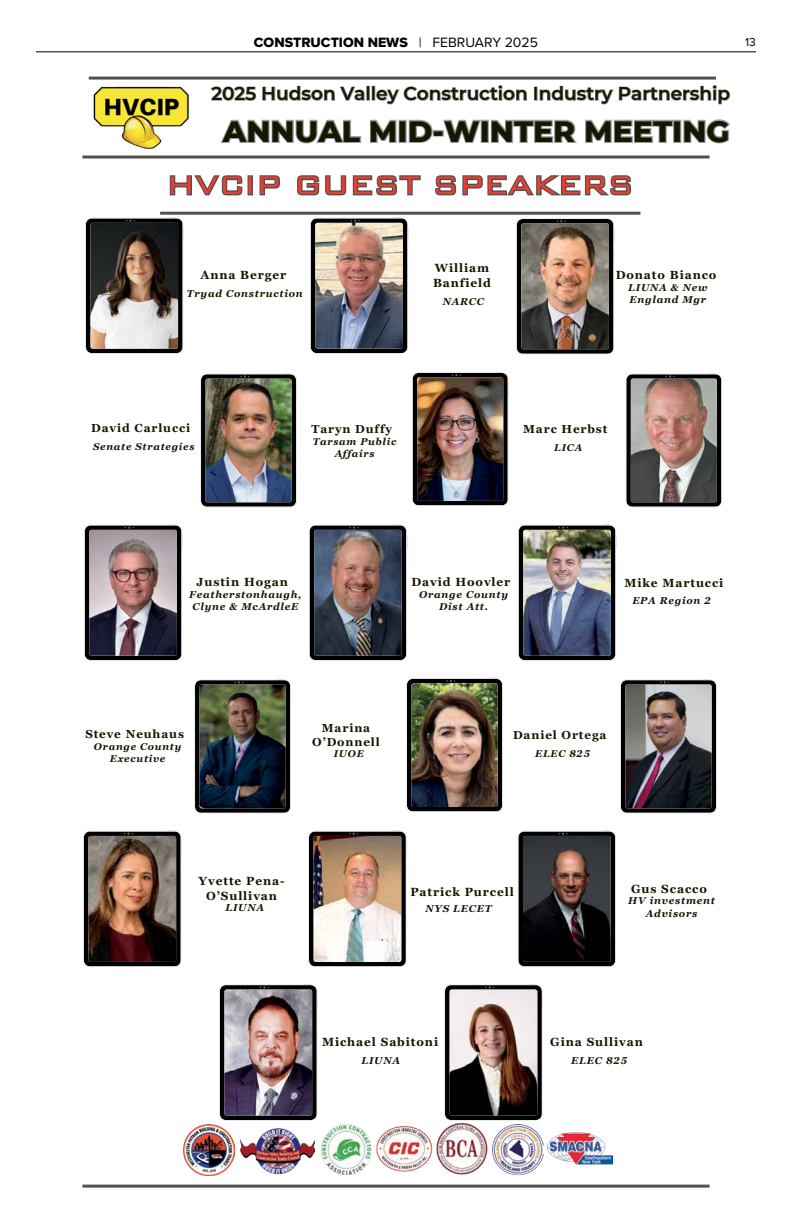
<style>
.page{position:relative;width:792px;height:1224px;background:#fff}
.page>*{position:absolute;margin:0;border:0;box-sizing:border-box;transform-origin:0 0}
.t1{font:300 34px "Bank Gothic BT";color:#ef3c2d}
.t2{font:800 30px "Montserrat";color:#171600}
.t3{font:600 18.5px "Montserrat";color:#171600}
.t4{font:14px "Proxima Nova Extrabld";color:#000}
.t5{font:12px "Proxima Nova";color:#000}
.t6{font:700 11.9px/14.4px "Georgia Pro";letter-spacing:.075em;color:#171600;text-align:center}
.t7{font:700 11.8px/14.3px "Georgia Pro";letter-spacing:.075em;color:#171600}
.t8{font:700 11.6px/14.1px "Georgia Pro";letter-spacing:.075em;color:#171600;text-align:center}
.t9{font:italic 700 10px/12.3px "Georgia Pro";letter-spacing:.075em;color:#171600;text-align:center}
.t10{font:italic 700 9.9px/12.1px "Georgia Pro";letter-spacing:.075em;color:#171600;text-align:center}
.t11{font:italic 700 9.8px/12.1px "Georgia Pro";letter-spacing:.075em;color:#171600;text-align:center}
.s1{font-family:"Proxima Nova"}
</style>
<div class="page">
<hr style="left:36px;top:51px;width:720px;height:1px;background:#000">
<img style="left:93px;top:86px;width:96px;height:63px">
<svg style="left:169px;top:175px;width:462px;height:21px"></svg>
<hr style="left:82px;top:156px;width:628px;height:3px;background:#515153">
<svg style="left:210px;top:85px;width:520px;height:20px"></svg>
<svg style="left:221px;top:119px;width:509px;height:25px"></svg>
<hr style="left:89px;top:77px;width:627px;height:3px;background:#515153">
<hr style="left:82px;top:1185px;width:628px;height:3px;background:#515153">
<img style="left:200px;top:373px;width:97px;height:134px">
<img style="left:626px;top:373px;width:96px;height:134px">
<img style="left:412px;top:372px;width:97px;height:134px">
<img style="left:84px;top:524px;width:99px;height:137px">
<img style="left:518px;top:524px;width:99px;height:137px">
<img style="left:309px;top:524px;width:99px;height:137px">
<img style="left:194px;top:679px;width:97px;height:135px">
<img style="left:620px;top:679px;width:97px;height:135px">
<img style="left:406px;top:678px;width:97px;height:134px">
<img style="left:83px;top:830px;width:99px;height:137px">
<svg style="left:518px;top:830px;width:98px;height:137px;background:#312c2d"></svg>
<img style="left:308px;top:830px;width:99px;height:137px">
<svg style="left:85px;top:217px;width:99px;height:137px;background:#6e6762"></svg>
<img style="left:310px;top:217px;width:99px;height:137px">
<img style="left:219px;top:984px;width:99px;height:137px">
<img style="left:444px;top:984px;width:99px;height:137px">
<hr style="left:160px;top:212px;width:480px;height:3px;background:#515153">
<img style="left:376px;top:1123px;width:112px;height:52px">
<img style="left:547px;top:1133px;width:66px;height:32px">
<img style="left:183px;top:1125px;width:51px;height:50px">
<img style="left:321px;top:1124px;width:51px;height:51px">
<img style="left:493px;top:1124px;width:50px;height:51px">
<img style="left:240px;top:1128px;width:74px;height:46px">
<img style="left:516px;top:218px;width:99px;height:136px">
<h3 class="t4" style="left:254px;top:32px;width:286px">CONSTRUCTION NEWS <span class="s1">| FEBRUARY 2025</span></h3>
<p class="t5" style="left:745px;top:34px;width:12px">13</p>
<h3 class="t3" style="left:211px;top:80px;width:520px">2025 Hudson Valley Construction Industry Partnership</h3>
<h2 class="t2" style="left:223px;top:109px;width:508px">ANNUAL MID-WINTER MEETING</h2>
<h1 class="t1" style="left:166px;top:167px;width:469px">HVCIP GUEST SPEAKERS</h1>
<p class="t7" style="left:200px;top:269px;width:87px">Anna Berger</p>
<p class="t9" style="left:187px;top:288px;width:117px">Tryad Construction</p>
<p class="t7" style="left:433px;top:261px;width:59px">William<br>Banfield</p>
<p class="t9" style="left:443px;top:295px;width:43px">NARCC</p>
<p class="t7" style="left:616px;top:269px;width:102px">Donato Bianco</p>
<p class="t9" style="left:628px;top:282px;width:81px;text-align:left">LIUNA &amp; New<br>England Mgr</p>
<p class="t8" style="left:91px;top:422px;width:101px">David Carlucci</p>
<p class="t11" style="left:93px;top:441px;width:103px">Senate Strategies</p>
<p class="t8" style="left:312px;top:423px;width:82px">Taryn Duffy</p>
<p class="t11" style="left:313px;top:436px;width:85px">Tarsam Public<br>Affairs</p>
<p class="t8" style="left:523px;top:423px;width:86px">Marc Herbst</p>
<p class="t11" style="left:554px;top:442px;width:29px">LICA</p>
<p class="t7" style="left:197px;top:576px;width:93px">Justin Hogan</p>
<p class="t9" style="left:189px;top:589px;width:114px">Featherstonhaugh,<br>Clyne &amp; McArdleE</p>
<p class="t7" style="left:411px;top:576px;width:100px">David Hoovler</p>
<p class="t9" style="left:419px;top:589px;width:90px">Orange County<br>Dist Att.</p>
<p class="t7" style="left:625px;top:576px;width:101px">Mike Martucci</p>
<p class="t9" style="left:632px;top:595px;width:80px">EPA Region 2</p>
<p class="t8" style="left:85px;top:728px;width:100px">Steve Neuhaus</p>
<p class="t10" style="left:94px;top:741px;width:89px">Orange County<br>Executive</p>
<p class="t8" style="left:312px;top:722px;width:69px">Marina<br>O’Donnell</p>
<p class="t10" style="left:334px;top:748px;width:32px">IUOE</p>
<p class="t8" style="left:513px;top:729px;width:95px">Daniel Ortega</p>
<p class="t10" style="left:535px;top:748px;width:56px">ELEC 825</p>
<p class="t6" style="left:199px;top:875px;width:87px">Yvette Pena-<br>O’Sullivan</p>
<p class="t9" style="left:225px;top:901px;width:40px">LIUNA</p>
<p class="t6" style="left:410px;top:885px;width:105px">Patrick Purcell</p>
<p class="t9" style="left:426px;top:902px;width:68px">NYS LECET</p>
<p class="t6" style="left:631px;top:882px;width:77px">Gus Scacco</p>
<p class="t9" style="left:628px;top:895px;width:88px">HV investment<br>Advisors</p>
<p class="t6" style="left:322px;top:1035px;width:118px">Michael Sabitoni</p>
<p class="t9" style="left:361px;top:1055px;width:40px">LIUNA</p>
<p class="t6" style="left:550px;top:1035px;width:94px">Gina Sullivan</p>
<p class="t9" style="left:571px;top:1055px;width:57px">ELEC 825</p>
</div>
